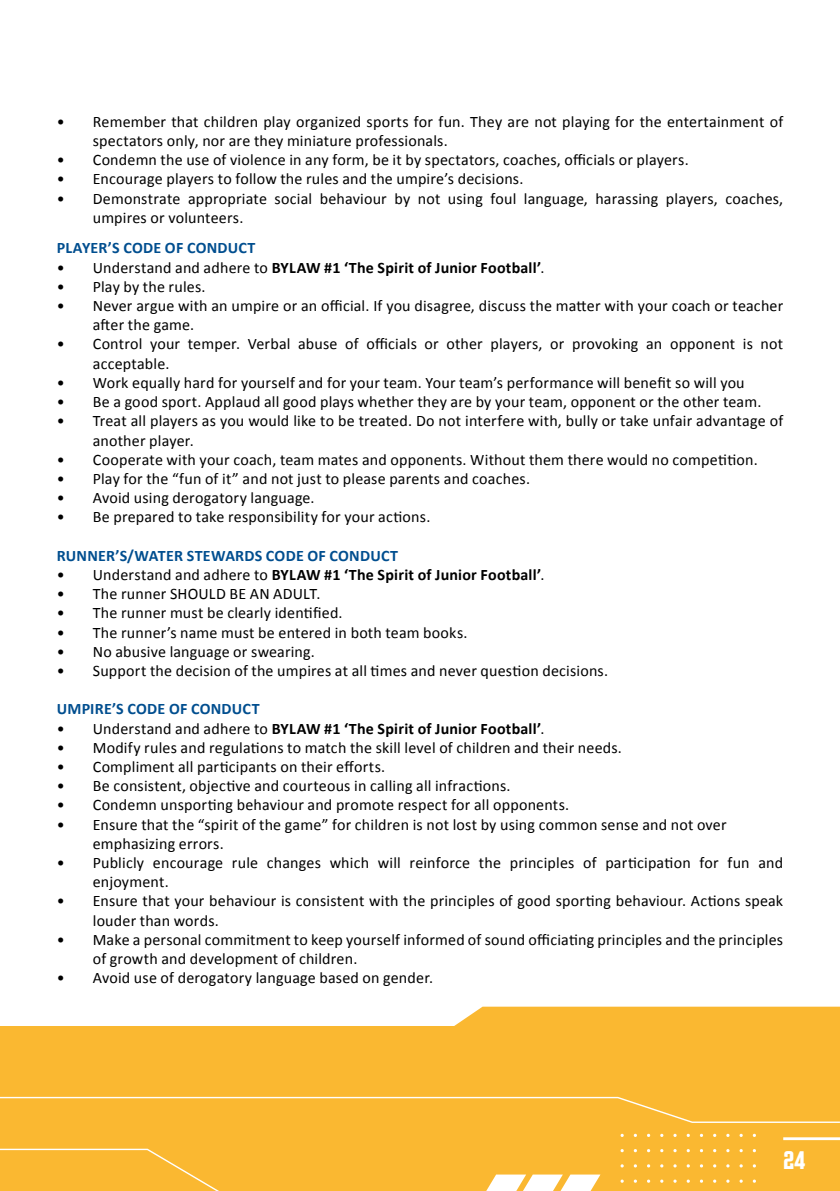
<style>
.page{position:relative;width:840px;height:1191px;background:#fff}
.page>*{position:absolute;margin:0;border:0;box-sizing:border-box;transform-origin:0 0}
.t1{font:800 25.4px "Revolution Gothic";color:#fff}
.List_Paragraph{font:16px/19.2px "Calibri";letter-spacing:.01em;color:#000}
.List_Paragraph-2{font:700 16px "Calibri";letter-spacing:.015em;color:#000}
.t2{font:700 16px "Calibri";letter-spacing:.015em;color:#004e8f}
.s1{font-weight:400}
</style>
<div class="page">
<div style="left:0;top:1026px;width:839px;height:165px;background:#fab831"></div>
<svg style="left:454px;top:1006px;width:385px;height:20px;background:#fabc3f"></svg>
<svg style="left:620px;top:1133px;width:135px;height:4px"></svg>
<svg style="left:620px;top:1149px;width:135px;height:3px"></svg>
<svg style="left:620px;top:1164px;width:135px;height:3px"></svg>
<svg style="left:620px;top:1179px;width:135px;height:3px"></svg>
<svg style="left:0;top:1096px;width:839px;height:27px"></svg>
<svg style="left:486px;top:1174px;width:114px;height:17px"></svg>
<svg style="left:0;top:1148px;width:219px;height:43px"></svg>
<hr style="left:782px;top:1137px;width:57px;height:3px;background:#fff">
<p class="List_Paragraph" style="left:93px;top:112px;width:691px;text-indent:-36px">• Remember that children play organized sports for fun. They are not playing for the entertainment of spectators only, nor are they miniature professionals.</p>
<p class="List_Paragraph" style="left:57px;top:150px;width:633px">• Condemn the use of violence in any form, be it by spectators, coaches, officials or players.</p>
<p class="List_Paragraph" style="left:57px;top:170px;width:468px">• Encourage players to follow the rules and the umpire’s decisions.</p>
<p class="List_Paragraph" style="left:93px;top:189px;width:691px;text-indent:-36px">• Demonstrate appropriate social behaviour by not using foul language, harassing players, coaches, umpires or volunteers.</p>
<p class="t2" style="left:57px;top:238px;width:200px">PLAYER’S CODE OF CONDUCT</p>
<p class="List_Paragraph-2" style="left:57px;top:257px;width:489px"><span class="s1">• Understand and adhere to</span> BYLAW #1 ‘The Spirit of Junior Football’<span class="s1">.</span></p>
<p class="List_Paragraph" style="left:57px;top:277px;width:150px">• Play by the rules.</p>
<p class="List_Paragraph" style="left:93px;top:296px;width:691px;text-indent:-36px">• Never argue with an umpire or an official. If you disagree, discuss the matter with your coach or teacher after the game.</p>
<p class="List_Paragraph" style="left:93px;top:334px;width:691px;text-indent:-36px">• Control your temper. Verbal abuse of officials or other players, or provoking an opponent is not acceptable.</p>
<p class="List_Paragraph" style="left:57px;top:373px;width:689px">• Work equally hard for yourself and for your team. Your team’s performance will benefit so will you</p>
<p class="List_Paragraph" style="left:57px;top:392px;width:705px">• Be a good sport. Applaud all good plays whether they are by your team, opponent or the other team.</p>
<p class="List_Paragraph" style="left:93px;top:411px;width:691px;text-indent:-36px">• Treat all players as you would like to be treated. Do not interfere with, bully or take unfair advantage of another player.</p>
<p class="List_Paragraph" style="left:57px;top:450px;width:702px">• Cooperate with your coach, team mates and opponents. Without them there would no competition.</p>
<p class="List_Paragraph" style="left:57px;top:469px;width:474px">• Play for the “fun of it” and not just to please parents and coaches.</p>
<p class="List_Paragraph" style="left:57px;top:488px;width:259px">• Avoid using derogatory language.</p>
<p class="List_Paragraph" style="left:57px;top:507px;width:375px">• Be prepared to take responsibility for your actions.</p>
<p class="t2" style="left:57px;top:545px;width:342px">RUNNER’S/WATER STEWARDS CODE OF CONDUCT</p>
<p class="List_Paragraph-2" style="left:57px;top:564px;width:489px"><span class="s1">• Understand and adhere to</span> BYLAW #1 ‘The Spirit of Junior Football’<span class="s1">.</span></p>
<p class="List_Paragraph" style="left:57px;top:584px;width:265px">• The runner SHOULD BE AN ADULT.</p>
<p class="List_Paragraph" style="left:57px;top:603px;width:287px">• The runner must be clearly identified.</p>
<p class="List_Paragraph" style="left:57px;top:622px;width:412px">• The runner’s name must be entered in both team books.</p>
<p class="List_Paragraph" style="left:57px;top:642px;width:259px">• No abusive language or swearing.</p>
<p class="List_Paragraph" style="left:57px;top:661px;width:552px">• Support the decision of the umpires at all times and never question decisions.</p>
<p class="t2" style="left:57px;top:699px;width:204px">UMPIRE’S CODE OF CONDUCT</p>
<p class="List_Paragraph-2" style="left:57px;top:718px;width:489px"><span class="s1">• Understand and adhere to</span> BYLAW #1 ‘The Spirit of Junior Football’<span class="s1">.</span></p>
<p class="List_Paragraph" style="left:57px;top:738px;width:566px">• Modify rules and regulations to match the skill level of children and their needs.</p>
<p class="List_Paragraph" style="left:57px;top:757px;width:330px">• Compliment all participants on their efforts.</p>
<p class="List_Paragraph" style="left:57px;top:776px;width:455px">• Be consistent, objective and courteous in calling all infractions.</p>
<p class="List_Paragraph" style="left:57px;top:795px;width:513px">• Condemn unsporting behaviour and promote respect for all opponents.</p>
<p class="List_Paragraph" style="left:93px;top:814px;width:635px;text-indent:-36px">• Ensure that the “spirit of the game” for children is not lost by using common sense and not over emphasizing errors.</p>
<p class="List_Paragraph" style="left:93px;top:853px;width:691px;text-indent:-36px">• Publicly encourage rule changes which will reinforce the principles of participation for fun and enjoyment.</p>
<p class="List_Paragraph" style="left:93px;top:891px;width:691px;text-indent:-36px">• Ensure that your behaviour is consistent with the principles of good sporting behaviour. Actions speak louder than words.</p>
<p class="List_Paragraph" style="left:93px;top:930px;width:691px;text-indent:-36px">• Make a personal commitment to keep yourself informed of sound officiating principles and the principles of growth and development of children.</p>
<p class="List_Paragraph" style="left:57px;top:968px;width:378px">• Avoid use of derogatory language based on gender.</p>
<p class="t1" style="left:782px;top:1146px;width:24px">24</p>
</div>
